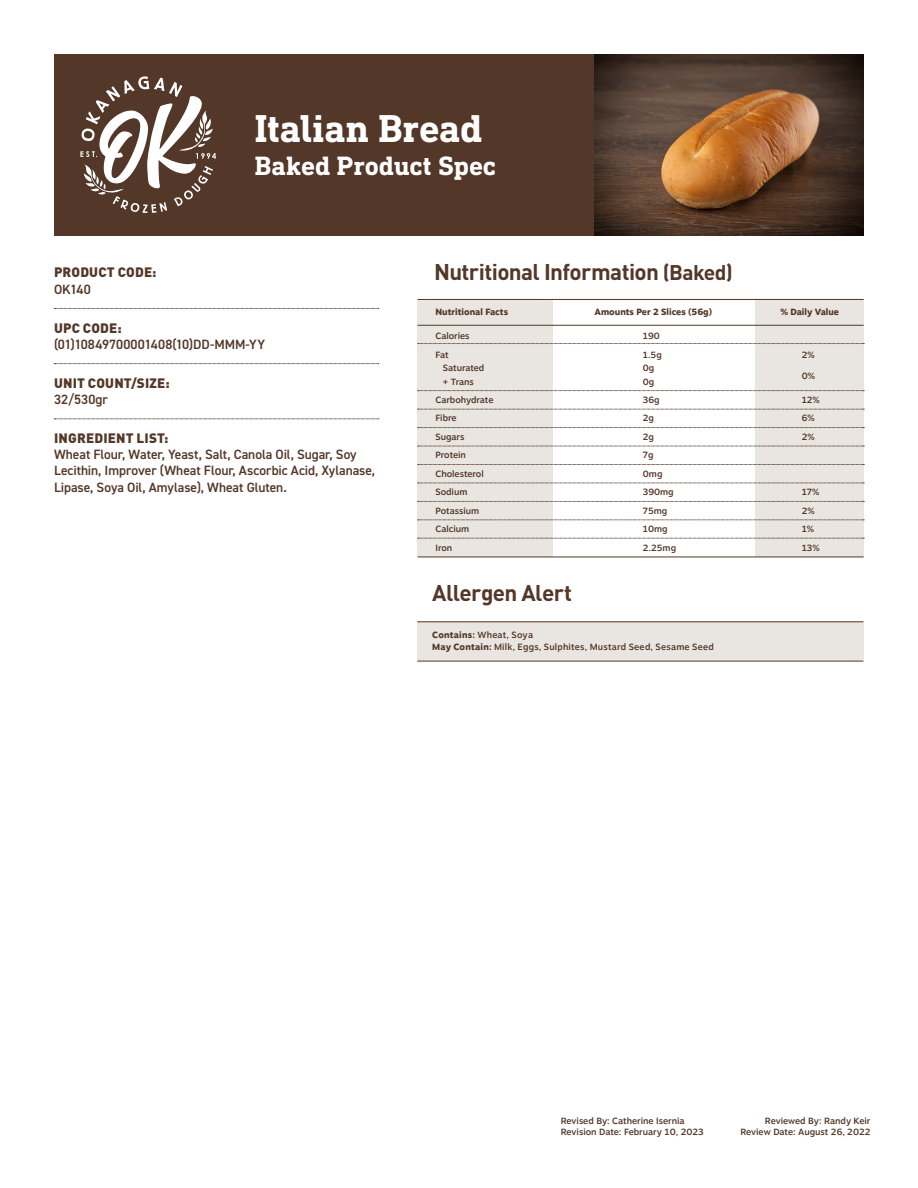
<style>
.page{position:relative;width:918px;height:1188px;background:#fff}
.page>*{position:absolute;margin:0;border:0;box-sizing:border-box;transform-origin:0 0}
.t1{font:700 39.6px "DIN Next Slab Pro";letter-spacing:-.005em;color:#fff}
.t2{font:700 27px "DIN Next Slab Pro";color:#fff}
.t3{font:700 22.5px "DIN Pro";letter-spacing:-.025em;color:#533728}
.t4{font:600 13.5px/16.2px "DIN2014";letter-spacing:-.005em;color:#533728}
.t5{font:900 13.5px/16.2px "DIN Pro";letter-spacing:.015em;color:#533728}
.t6{font:500 9px/18.5px "Motiva Sans";color:#533728}
.t7{font:500 9px "Motiva Sans";letter-spacing:.025em;color:#533728}
.t8{font:800 9px "Motiva Sans";color:#533728}
.s1{font-size:21px}
.s2{font-family:"DIN Pro";font-weight:900}
.s3{font-family:"DIN2014";font-weight:600}
.s4{font-weight:800}
</style>
<div class="page">
<div style="left:418px;top:299px;width:135px;height:258px;background:#e9e5e1"></div>
<div style="left:755px;top:299px;width:109px;height:258px;background:#e9e5e1"></div>
<hr style="left:418px;top:299px;width:446px;height:1px;background:#533728">
<hr style="left:418px;top:325px;width:446px;height:1px;background:#533728">
<svg style="left:418px;top:343px;width:446px;height:1px"></svg>
<svg style="left:418px;top:390px;width:446px;height:1px"></svg>
<svg style="left:418px;top:409px;width:446px;height:1px"></svg>
<svg style="left:418px;top:427px;width:446px;height:1px"></svg>
<svg style="left:418px;top:446px;width:446px;height:1px"></svg>
<svg style="left:418px;top:464px;width:446px;height:1px"></svg>
<svg style="left:418px;top:483px;width:446px;height:1px"></svg>
<svg style="left:418px;top:501px;width:446px;height:1px"></svg>
<svg style="left:418px;top:520px;width:446px;height:1px"></svg>
<svg style="left:418px;top:538px;width:446px;height:1px"></svg>
<hr style="left:418px;top:557px;width:446px;height:1px;background:#533728">
<div style="left:54px;top:54px;width:540px;height:181px;background:#533728"></div>
<svg style="left:80px;top:76px;width:136px;height:137px"></svg>
<svg style="left:54px;top:308px;width:325px;height:1px"></svg>
<svg style="left:54px;top:363px;width:325px;height:1px"></svg>
<svg style="left:54px;top:419px;width:325px;height:1px"></svg>
<img style="left:594px;top:54px;width:270px;height:181px">
<div style="left:417px;top:622px;width:447px;height:39px;background:#e9e5e1"></div>
<hr style="left:417px;top:622px;width:446px;height:1px;background:#533728">
<hr style="left:417px;top:661px;width:446px;height:1px;background:#533728">
<p class="t1" style="left:255px;top:106px;width:229px">Italian Bread</p>
<p class="t2" style="left:255px;top:150px;width:243px">Baked Product Spec</p>
<p class="t5" style="left:54px;top:264px;width:104px">PRODUCT CODE:</p>
<p class="t3" style="left:434px;top:257px;width:301px">Nutritional Information <span class="s1">(Baked)</span></p>
<p class="t4" style="left:54px;top:281px;width:38px">OK140</p>
<p class="t4" style="left:54px;top:320px;width:213px"><span class="s2">UPC CODE: </span>(01)10849700001408(10)DD-MMM-YY</p>
<p class="t5" style="left:54px;top:374px;width:117px">UNIT COUNT/SIZE:<br><span class="s3">32/530gr</span></p>
<p class="t4" style="left:54px;top:430px;width:323px"><span class="s2">INGREDIENT LIST:<br></span>Wheat Flour, Water, Yeast, Salt, Canola Oil, Sugar, Soy Lecithin, Improver (Wheat Flour, Ascorbic Acid, Xylanase, Lipase, Soya Oil, Amylase), Wheat Gluten.</p>
<p class="t8" style="left:595px;top:305px;width:119px">Amounts Per 2 Slices (56g)</p>
<p class="t8" style="left:436px;top:305px;width:74px">Nutritional Facts</p>
<p class="t8" style="left:780px;top:305px;width:60px">% Daily Value</p>
<p class="t6" style="left:436px;top:327px;width:36px">Calories<br>Fat</p>
<p class="t6" style="left:443px;top:361px;width:43px;line-height:13.5px">Saturated + Trans</p>
<p class="t6" style="left:436px;top:390px;width:59px">Carbohydrate</p>
<p class="t6" style="left:436px;top:409px;width:23px">Fibre</p>
<p class="t6" style="left:436px;top:427px;width:30px">Sugars</p>
<p class="t6" style="left:436px;top:446px;width:32px">Protein</p>
<p class="t6" style="left:436px;top:464px;width:50px">Cholesterol</p>
<p class="t6" style="left:436px;top:483px;width:33px">Sodium</p>
<p class="t6" style="left:436px;top:501px;width:45px">Potassium</p>
<p class="t6" style="left:436px;top:520px;width:35px">Calcium</p>
<p class="t6" style="left:436px;top:538px;width:18px">Iron</p>
<p class="t6" style="left:643px;top:327px;width:20px">190<br>1.5g</p>
<p class="t6" style="left:643px;top:358px;width:13px">0g</p>
<p class="t6" style="left:643px;top:372px;width:13px">0g</p>
<p class="t6" style="left:643px;top:390px;width:18px">36g</p>
<p class="t6" style="left:643px;top:409px;width:13px">2g</p>
<p class="t6" style="left:643px;top:427px;width:13px">2g</p>
<p class="t6" style="left:643px;top:446px;width:12px">7g</p>
<p class="t6" style="left:643px;top:464px;width:21px">0mg</p>
<p class="t6" style="left:643px;top:483px;width:32px">390mg</p>
<p class="t6" style="left:643px;top:501px;width:26px">75mg</p>
<p class="t6" style="left:643px;top:520px;width:26px">10mg</p>
<p class="t6" style="left:643px;top:538px;width:35px">2.25mg</p>
<p class="t6" style="left:802px;top:345px;width:14px">2%</p>
<p class="t6" style="left:802px;top:366px;width:15px">0%</p>
<p class="t6" style="left:802px;top:390px;width:20px">12%</p>
<p class="t6" style="left:802px;top:409px;width:14px">6%</p>
<p class="t6" style="left:802px;top:427px;width:14px">2%</p>
<p class="t6" style="left:802px;top:483px;width:19px">17%</p>
<p class="t6" style="left:802px;top:501px;width:14px">2%</p>
<p class="t6" style="left:802px;top:520px;width:14px">1%</p>
<p class="t6" style="left:802px;top:538px;width:19px">13%</p>
<p class="t3" style="left:432px;top:577px;width:141px">Allergen Alert</p>
<p class="t7" style="left:432px;top:629px;width:102px"><span class="s4">Contains:</span> Wheat, Soya</p>
<p class="t7" style="left:432px;top:641px;width:283px"><span class="s4">May Contain:</span> Milk, Eggs, Sulphites, Mustard Seed, Sesame Seed</p>
<p class="t6" style="left:561px;top:1111px;width:125px">Revised By: Catherine Isernia</p>
<p class="t6" style="left:561px;top:1122px;width:144px">Revision Date: February 10, 2023</p>
<p class="t6" style="left:740px;top:1115px;width:132px;line-height:10.8px;text-align:right">Reviewed By: Randy Keir<br>Review Date: August 26, 2022</p>
</div>
